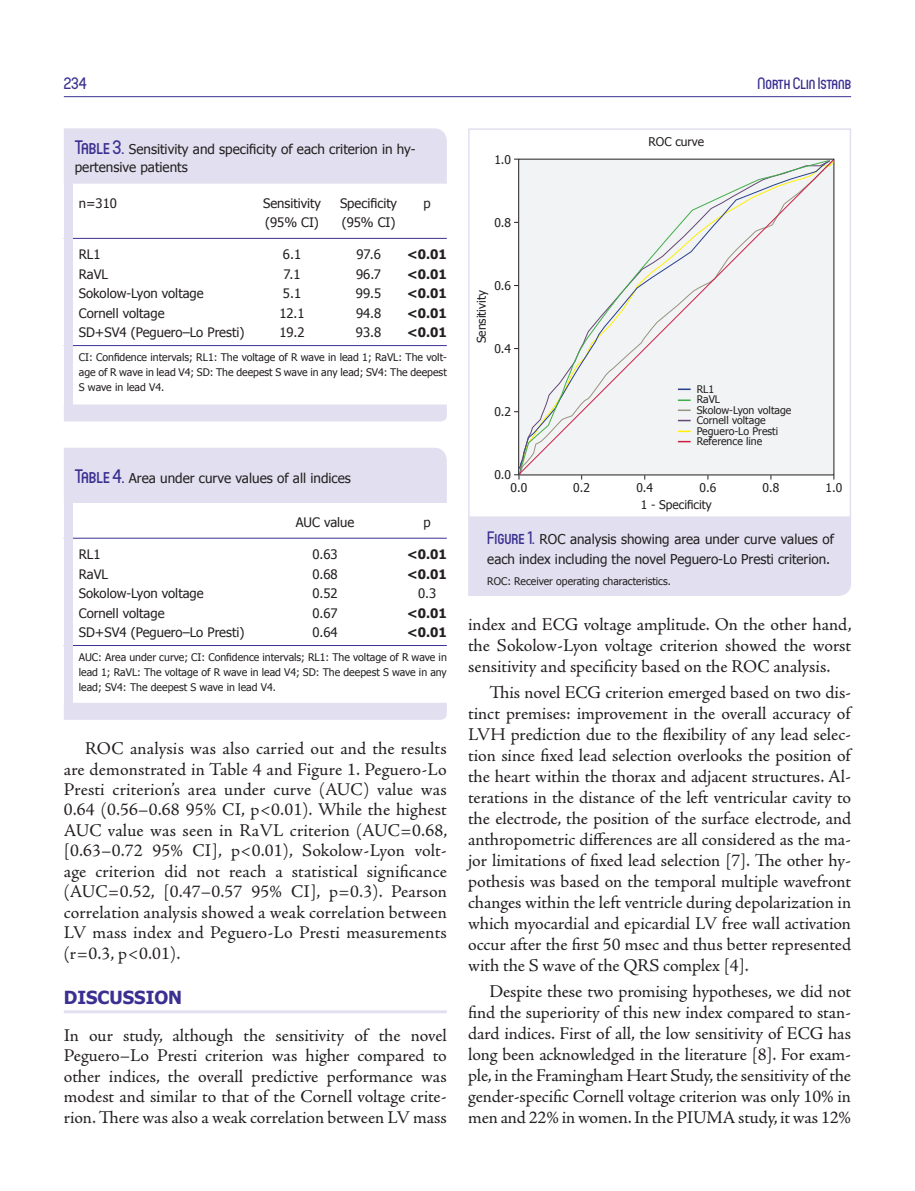
<style>
.page{position:relative;width:915px;height:1191px;background:#fff}
.page>*{position:absolute;margin:0;border:0;box-sizing:border-box;transform-origin:0 0}
._01__Yazı_Metni_NCI{font:18px/21px "Adobe Jenson Pro";letter-spacing:-.005em;color:#231f20;text-align:justify}
._06__Yazı_Konu_Basli{font:700 18px "Tahoma";color:#3a3091}
.t1{font:500 16.5px "Circula";color:#3a3091}
._07__Tablo_Baslik_NC{font:13.5px/18px "Tahoma";color:#231f20}
._10__Sekil_altyazısı{font:13.5px/19.5px "Tahoma";color:#231f20}
.t2{font:13.05px "Tahoma";color:#231f20}
.t3{font:700 13.05px "Tahoma";letter-spacing:-.005em;color:#231f20}
.t4{font:12px "Tahoma";color:#231f20}
._10__Sekil_altyazısı-2{font:10.5px/15px "Tahoma";color:#231f20;text-align:justify}
.s1{font-family:"Circula";font-weight:500;font-size:19.5px;color:#3a3091}
.s2{font-family:"Circula";font-weight:500;font-size:18px;color:#3a3091}
</style>
<div class="page">
<hr style="left:64px;top:96px;width:786px;height:1px;background:#3a3091">
<hr style="left:64px;top:1010px;width:382px;height:3px;background:#e2e0f0">
<div style="left:64px;top:404px;width:382px;height:17px;background:#e2e0f0"></div>
<div style="left:64px;top:128px;width:382px;height:56px;background:#e2e0f0"></div>
<hr style="left:64px;top:345px;width:382px;height:1px;background:#3a3091">
<hr style="left:64px;top:238px;width:382px;height:1px;background:#3a3091">
<div style="left:64px;top:177px;width:8px;height:230px;background:#e2e0f0"></div>
<div style="left:64px;top:703px;width:382px;height:17px;background:#e2e0f0"></div>
<div style="left:64px;top:448px;width:382px;height:55px;background:#e2e0f0"></div>
<hr style="left:64px;top:645px;width:382px;height:1px;background:#3a3091">
<hr style="left:64px;top:538px;width:382px;height:1px;background:#3a3091">
<div style="left:64px;top:497px;width:8px;height:214px;background:#e2e0f0"></div>
<div style="left:468px;top:128px;width:382px;height:390px;border:2px solid #e2e0f0"></div>
<svg style="left:514px;top:474px;width:5px;height:5px"></svg>
<div style="left:468px;top:518px;width:382px;height:78px;background:#e2e0f0"></div>
<div style="left:518px;top:159px;width:315px;height:316px;background:#f2f3f4"></div>
<svg style="left:677px;top:441px;width:13px;height:1px"></svg>
<svg style="left:677px;top:430px;width:13px;height:2px"></svg>
<svg style="left:677px;top:420px;width:13px;height:1px"></svg>
<svg style="left:677px;top:409px;width:13px;height:2px"></svg>
<svg style="left:677px;top:399px;width:13px;height:2px"></svg>
<svg style="left:677px;top:388px;width:13px;height:2px"></svg>
<p class="t1" style="left:64px;top:73px;width:24px">234</p>
<p class="t1" style="left:757px;top:73px;width:95px">North Clin Istanb</p>
<p class="_07__Tablo_Baslik_NC" style="left:75px;top:140px;width:342px"><span class="s1">Table 3.</span> Sensitivity and specificity of each criterion in hy&shy;pertensive patients</p>
<p class="t2" style="left:79px;top:195px;width:40px">n=310</p>
<p class="t2" style="left:263px;top:195px;width:59px">Sensitivity</p>
<p class="t2" style="left:340px;top:195px;width:59px">Specificity</p>
<p class="t2" style="left:423px;top:195px;width:9px">p</p>
<p class="t2" style="left:265px;top:214px;width:55px">(95% CI)</p>
<p class="t2" style="left:341px;top:214px;width:55px">(95% CI)</p>
<p class="t2" style="left:79px;top:246px;width:23px">RL1</p>
<p class="t2" style="left:283px;top:246px;width:20px">6.1</p>
<p class="t2" style="left:356px;top:246px;width:26px">97.6</p>
<p class="t3" style="left:407px;top:246px;width:41px">&lt;0.01</p>
<p class="t2" style="left:79px;top:266px;width:31px">RaVL</p>
<p class="t2" style="left:283px;top:266px;width:19px">7.1</p>
<p class="t2" style="left:356px;top:266px;width:27px">96.7</p>
<p class="t3" style="left:407px;top:266px;width:41px">&lt;0.01</p>
<p class="t2" style="left:79px;top:285px;width:126px">Sokolow-Lyon voltage</p>
<p class="t2" style="left:283px;top:285px;width:20px">5.1</p>
<p class="t2" style="left:356px;top:285px;width:27px">99.5</p>
<p class="t3" style="left:407px;top:285px;width:41px">&lt;0.01</p>
<p class="t2" style="left:79px;top:305px;width:87px">Cornell voltage</p>
<p class="t2" style="left:279px;top:305px;width:27px">12.1</p>
<p class="t2" style="left:356px;top:305px;width:27px">94.8</p>
<p class="t3" style="left:407px;top:305px;width:41px">&lt;0.01</p>
<p class="t2" style="left:79px;top:324px;width:167px">SD+SV4 (Peguero–Lo Presti)</p>
<p class="t2" style="left:279px;top:324px;width:27px">19.2</p>
<p class="t2" style="left:356px;top:324px;width:27px">93.8</p>
<p class="t3" style="left:407px;top:324px;width:41px">&lt;0.01</p>
<p class="_10__Sekil_altyazısı-2" style="left:79px;top:349px;width:369px">CI: Confidence intervals; RL1: The voltage of R wave in lead 1; RaVL: The volt&shy;age of R wave in lead V4; SD: The deepest S wave in any lead; SV4: The deepest S wave in lead V4.</p>
<p class="_07__Tablo_Baslik_NC" style="left:75px;top:468px;width:277px"><span class="s1">Table 4.</span> Area under curve values of all indices</p>
<p class="t2" style="left:296px;top:514px;width:60px">AUC value</p>
<p class="t2" style="left:423px;top:514px;width:9px">p</p>
<p class="t2" style="left:79px;top:546px;width:23px">RL1</p>
<p class="t2" style="left:312px;top:546px;width:27px">0.63</p>
<p class="t3" style="left:407px;top:546px;width:41px">&lt;0.01</p>
<p class="t2" style="left:79px;top:565px;width:31px">RaVL</p>
<p class="t2" style="left:312px;top:565px;width:27px">0.68</p>
<p class="t3" style="left:407px;top:565px;width:41px">&lt;0.01</p>
<p class="t2" style="left:79px;top:585px;width:126px">Sokolow-Lyon voltage</p>
<p class="t2" style="left:312px;top:585px;width:27px">0.52</p>
<p class="t2" style="left:418px;top:585px;width:20px">0.3</p>
<p class="t2" style="left:79px;top:604px;width:87px">Cornell voltage</p>
<p class="t2" style="left:312px;top:604px;width:27px">0.67</p>
<p class="t3" style="left:407px;top:604px;width:41px">&lt;0.01</p>
<p class="t2" style="left:79px;top:624px;width:167px">SD+SV4 (Peguero–Lo Presti)</p>
<p class="t2" style="left:312px;top:624px;width:27px">0.64</p>
<p class="t3" style="left:407px;top:624px;width:41px">&lt;0.01</p>
<p class="_10__Sekil_altyazısı-2" style="left:79px;top:649px;width:369px">AUC: Area under curve; CI: Confidence intervals; RL1: The voltage of R wave in lead 1; RaVL: The voltage of R wave in lead V4; SD: The deepest S wave in any lead; SV4: The deepest S wave in lead V4.</p>
<p class="_01__Yazı_Metni_NCI" style="left:64px;top:738px;width:385px;line-height:20.4px;text-indent:21px">ROC analysis was also carried out and the results are demonstrated in Table 4 and Figure 1. Peguero-Lo Presti criterion’s area under curve (AUC) value was 0.64 (0.56–0.68 95% CI, p&lt;0.01). While the highest AUC value was seen in RaVL criterion (AUC=0.68, [0.63–0.72 95% CI], p&lt;0.01), Sokolow-Lyon volt&shy;age criterion did not reach a statistical significance (AUC=0.52, [0.47–0.57 95% CI], p=0.3). Pearson correlation analysis showed a weak correlation between LV mass index and Peguero-Lo Presti measurements (r=0.3, p&lt;0.01).</p>
<p class="_06__Yazı_Konu_Basli" style="left:64px;top:985px;width:120px">DISCUSSION</p>
<p class="_01__Yazı_Metni_NCI" style="left:64px;top:1025px;width:384px;line-height:20.4px">In our study, although the sensitivity of the novel Peguero–Lo Presti criterion was higher compared to other indices, the overall predictive performance was modest and similar to that of the Cornell voltage crite&shy;rion. There was also a weak correlation between LV mass</p>
<p class="t4" style="left:494px;top:152px;width:18px">1.0</p>
<p class="t4" style="left:494px;top:215px;width:18px">0.8</p>
<p class="t4" style="left:494px;top:278px;width:18px">0.6</p>
<p class="t4" style="left:473px;top:343px;width:55px;rotate:-90deg">Sensitivity</p>
<p class="t4" style="left:494px;top:341px;width:18px">0.4</p>
<p class="t4" style="left:494px;top:404px;width:18px">0.2</p>
<p class="t4" style="left:494px;top:467px;width:18px">0.0</p>
<p class="t4" style="left:648px;top:134px;width:57px">ROC curve</p>
<p class="_10__Sekil_altyazısı-2" style="left:696px;top:381px;width:19px">RL1</p>
<p class="_10__Sekil_altyazısı-2" style="left:696px;top:391px;width:25px">RaVL</p>
<p class="_10__Sekil_altyazısı-2" style="left:696px;top:402px;width:96px">Skolow-Lyon voltage</p>
<p class="_10__Sekil_altyazısı-2" style="left:696px;top:412px;width:70px">Cornell voltage</p>
<p class="_10__Sekil_altyazısı-2" style="left:696px;top:423px;width:83px">Peguero-Lo Presti</p>
<p class="_10__Sekil_altyazısı-2" style="left:696px;top:433px;width:67px">Reference line</p>
<p class="t4" style="left:510px;top:480px;width:18px">0.0</p>
<p class="t4" style="left:573px;top:480px;width:18px">0.2</p>
<p class="t4" style="left:636px;top:480px;width:18px">0.4</p>
<p class="t4" style="left:699px;top:480px;width:18px">0.6</p>
<p class="t4" style="left:762px;top:480px;width:18px">0.8</p>
<p class="t4" style="left:825px;top:480px;width:18px">1.0</p>
<p class="_10__Sekil_altyazısı" style="left:487px;top:529px;width:348px"><span class="s2">Figure 1.</span> ROC analysis showing area under curve values of each index including the novel Peguero-Lo Presti criterion.</p>
<p class="_10__Sekil_altyazısı-2" style="left:487px;top:573px;width:185px">ROC: Receiver operating characteristics.</p>
<p class="t4" style="left:640px;top:497px;width:72px">1 - Specificity</p>
<p class="_01__Yazı_Metni_NCI" style="left:468px;top:614px;width:385px">index and ECG voltage amplitude. On the other hand, the Sokolow-Lyon voltage criterion showed the worst sensitivity and specificity based on the ROC analysis.</p>
<p class="_01__Yazı_Metni_NCI" style="left:468px;top:682px;width:384px;text-indent:21px">This novel ECG criterion emerged based on two dis&shy;tinct premises: improvement in the overall accuracy of LVH prediction due to the flexibility of any lead selec&shy;tion since fixed lead selection overlooks the position of the heart within the thorax and adjacent structures. Al&shy;terations in the distance of the left ventricular cavity to the electrode, the position of the surface electrode, and anthropometric differences are all considered as the ma&shy;jor limitations of fixed lead selection [7]. The other hy&shy;pothesis was based on the temporal multiple wavefront changes within the left ventricle during depolarization in which myocardial and epicardial LV free wall activation occur after the first 50 msec and thus better represented with the S wave of the QRS complex [4].</p>
<p class="_01__Yazı_Metni_NCI" style="left:468px;top:980px;width:384px;text-indent:21px">Despite these two promising hypotheses, we did not find the superiority of this new index compared to stan&shy;dard indices. First of all, the low sensitivity of ECG has long been acknowledged in the literature [8]. For exam&shy;ple, in the Framingham Heart Study, the sensitivity of the gender-specific Cornell voltage criterion was only 10% in men and 22% in women. In the PIUMA study, it was 12%</p>
</div>
